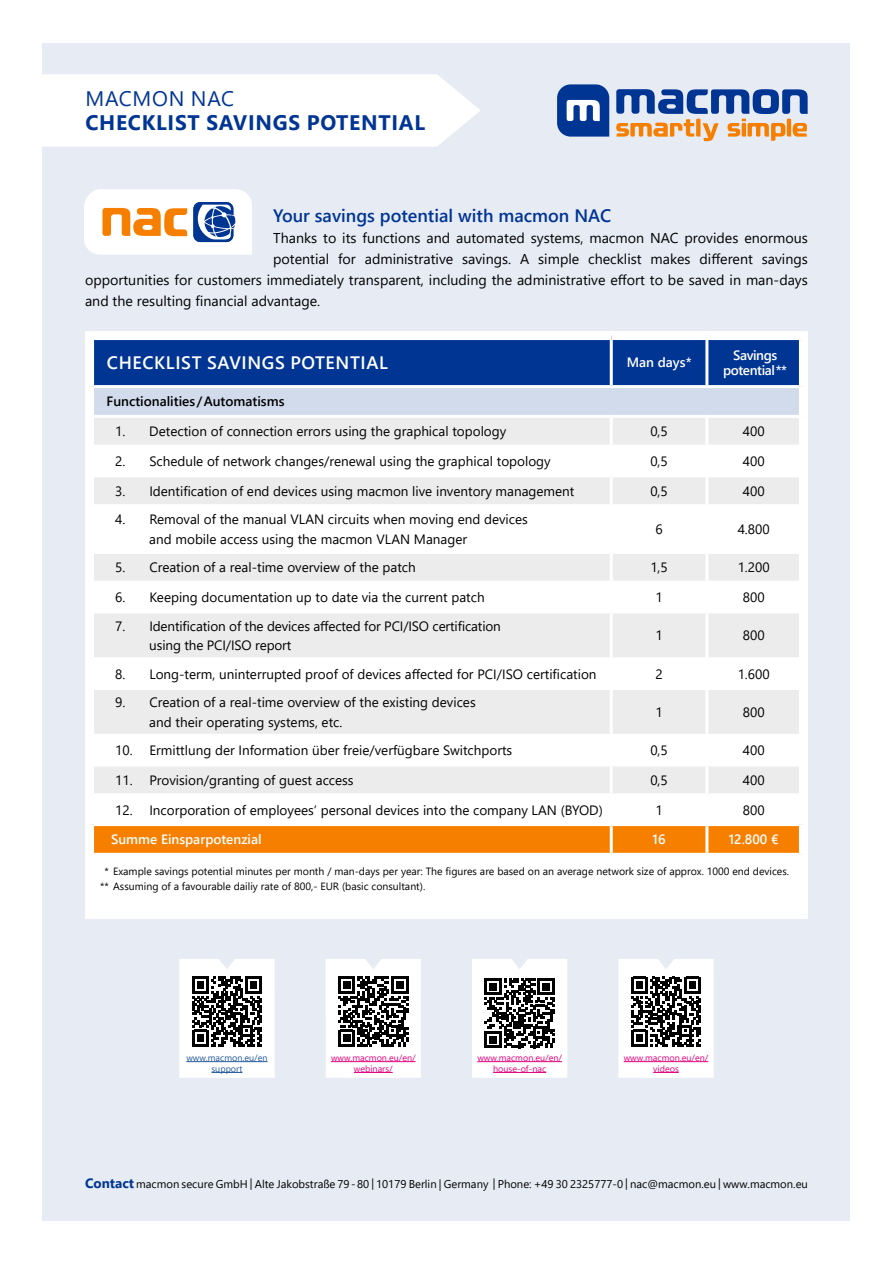
<style>
.page{position:relative;width:893px;height:1263px;background:#fff}
.page>*{position:absolute;margin:0;border:0;box-sizing:border-box;transform-origin:0 0}
.t1{font:700 21px "Segoe UI";letter-spacing:.035em;color:#003594}
.t2{font:21px "Segoe UI";letter-spacing:.035em;color:#003594}
.t3{font:600 18px "Segoe UI";color:#003594}
.t4{font:600 18px "Segoe UI";letter-spacing:.035em;color:#fff}
.t5{font:14.25px "Segoe UI";color:#000}
.t6{font:13.5px/19.5px "Segoe UI";color:#000}
.t7{font:600 13.5px "Segoe UI";color:#fff}
.t8{font:600 13.5px "Segoe UI";color:#000}
.t9{font:600 13.5px/15px "Segoe UI";letter-spacing:-.03em;color:#fff;text-align:center}
.t10{font:11.25px "Segoe UI";color:#000}
.t11{font:10.5px/15px "Segoe UI";color:#000}
.t12{font:9px/10.8px "Segoe UI";color:#e5007d;text-align:center}
.t13{font:9px/10.8px "Segoe UI";color:#245a9c;text-align:center}
.s1{font-weight:700;font-size:13.5px;color:#003594}
</style>
<div class="page">
<div style="left:43px;top:43px;width:807px;height:1177px;background:#e6ebf4"></div>
<svg style="left:616px;top:89px;width:192px;height:52px"></svg>
<svg style="left:557px;top:84px;width:52px;height:53px;background:#3a63ac"></svg>
<svg style="left:84px;top:189px;width:168px;height:66px;background:#e4d9d1"></svg>
<div style="left:85px;top:331px;width:723px;height:587px;background:#fff"></div>
<div style="left:94px;top:340px;width:705px;height:45px;background:#003594"></div>
<div style="left:90px;top:387px;width:713px;height:29px;background:#d1dbec"></div>
<svg style="left:94px;top:418px;width:705px;height:239px;fill:#ececed"></svg>
<svg style="left:94px;top:690px;width:705px;height:103px;fill:#ececed"></svg>
<svg style="left:94px;top:826px;width:705px;height:27px;background:#f78002"></svg>
<hr style="left:610px;top:340px;width:3px;height:45px;background:#fff">
<hr style="left:705px;top:340px;width:3px;height:45px;background:#fff">
<hr style="left:94px;top:385px;width:517px;height:3px;background:#fff">
<hr style="left:611px;top:385px;width:96px;height:3px;background:#fff">
<hr style="left:707px;top:385px;width:92px;height:3px;background:#fff">
<hr style="left:94px;top:415px;width:517px;height:3px;background:#fff">
<hr style="left:611px;top:415px;width:96px;height:3px;background:#fff">
<hr style="left:610px;top:418px;width:3px;height:27px;background:#fff">
<hr style="left:707px;top:415px;width:92px;height:3px;background:#fff">
<hr style="left:705px;top:418px;width:3px;height:27px;background:#fff">
<hr style="left:94px;top:445px;width:517px;height:3px;background:#fff">
<hr style="left:611px;top:445px;width:96px;height:3px;background:#fff">
<hr style="left:610px;top:448px;width:3px;height:26px;background:#fff">
<hr style="left:707px;top:445px;width:92px;height:3px;background:#fff">
<hr style="left:705px;top:448px;width:3px;height:26px;background:#fff">
<hr style="left:94px;top:474px;width:517px;height:3px;background:#fff">
<hr style="left:611px;top:474px;width:96px;height:3px;background:#fff">
<hr style="left:610px;top:477px;width:3px;height:27px;background:#fff">
<hr style="left:707px;top:474px;width:92px;height:3px;background:#fff">
<hr style="left:705px;top:477px;width:3px;height:27px;background:#fff">
<hr style="left:94px;top:504px;width:517px;height:3px;background:#fff">
<hr style="left:611px;top:504px;width:96px;height:3px;background:#fff">
<hr style="left:610px;top:507px;width:3px;height:44px;background:#fff">
<hr style="left:707px;top:504px;width:92px;height:3px;background:#fff">
<hr style="left:705px;top:507px;width:3px;height:44px;background:#fff">
<hr style="left:94px;top:551px;width:517px;height:3px;background:#fff">
<hr style="left:611px;top:551px;width:96px;height:3px;background:#fff">
<hr style="left:610px;top:554px;width:3px;height:27px;background:#fff">
<hr style="left:707px;top:551px;width:92px;height:3px;background:#fff">
<hr style="left:705px;top:554px;width:3px;height:27px;background:#fff">
<hr style="left:94px;top:581px;width:517px;height:3px;background:#fff">
<hr style="left:611px;top:581px;width:96px;height:3px;background:#fff">
<hr style="left:610px;top:584px;width:3px;height:26px;background:#fff">
<hr style="left:707px;top:581px;width:92px;height:3px;background:#fff">
<hr style="left:705px;top:584px;width:3px;height:26px;background:#fff">
<hr style="left:94px;top:610px;width:517px;height:3px;background:#fff">
<hr style="left:611px;top:610px;width:96px;height:3px;background:#fff">
<hr style="left:610px;top:613px;width:3px;height:44px;background:#fff">
<hr style="left:707px;top:610px;width:92px;height:3px;background:#fff">
<hr style="left:705px;top:613px;width:3px;height:44px;background:#fff">
<hr style="left:610px;top:690px;width:3px;height:44px;background:#fff">
<hr style="left:705px;top:690px;width:3px;height:44px;background:#fff">
<hr style="left:94px;top:734px;width:517px;height:3px;background:#fff">
<hr style="left:611px;top:734px;width:96px;height:3px;background:#fff">
<hr style="left:610px;top:737px;width:3px;height:26px;background:#fff">
<hr style="left:707px;top:734px;width:92px;height:3px;background:#fff">
<hr style="left:705px;top:737px;width:3px;height:26px;background:#fff">
<hr style="left:94px;top:763px;width:517px;height:3px;background:#fff">
<hr style="left:611px;top:763px;width:96px;height:3px;background:#fff">
<hr style="left:610px;top:766px;width:3px;height:27px;background:#fff">
<hr style="left:707px;top:763px;width:92px;height:3px;background:#fff">
<hr style="left:705px;top:766px;width:3px;height:27px;background:#fff">
<hr style="left:610px;top:826px;width:3px;height:27px;background:#fff">
<hr style="left:705px;top:826px;width:3px;height:27px;background:#fff">
<div style="left:85px;top:387px;width:9px;height:29px;background:#fff"></div>
<div style="left:799px;top:387px;width:9px;height:29px;background:#fff"></div>
<svg style="left:179px;top:959px;width:96px;height:119px;background:#b6b6b6"></svg>
<hr style="left:186px;top:1061px;width:82px;height:1px;background:#245a9c">
<hr style="left:211px;top:1072px;width:31px;height:1px;background:#245a9c">
<svg style="left:326px;top:959px;width:95px;height:119px;background:#b6b6b6"></svg>
<hr style="left:331px;top:1061px;width:85px;height:1px;background:#e5007d">
<hr style="left:354px;top:1072px;width:39px;height:1px;background:#e5007d">
<svg style="left:472px;top:959px;width:95px;height:119px;background:#b9b9b9"></svg>
<hr style="left:477px;top:1061px;width:85px;height:1px;background:#e5007d">
<hr style="left:493px;top:1072px;width:53px;height:1px;background:#e5007d">
<svg style="left:618px;top:959px;width:96px;height:119px;background:#b9b7b9"></svg>
<div style="left:42px;top:74px;width:439px;height:73px;background:#fff"></div>
<h1 class="t2" style="left:85px;top:79px;width:150px">MACMON NAC</h1>
<h1 class="t1" style="left:85px;top:103px;width:341px">CHECKLIST SAVINGS POTENTIAL</h1>
<h2 class="t3" style="left:273px;top:199px;width:340px">Your savings potential with macmon NAC</h2>
<p class="t5" style="left:273px;top:225px;width:536px">Thanks to its functions and automated systems, macmon NAC provides enormous</p>
<p class="t5" style="left:273px;top:246px;width:536px">potential for administrative savings. A simple checklist makes different savings</p>
<p class="t5" style="left:85px;top:267px;width:724px">opportunities for customers immediately transparent, including the administrative effort to be saved in man-days</p>
<p class="t5" style="left:85px;top:288px;width:237px">and the resulting financial advantage.</p>
<h2 class="t4" style="left:107px;top:346px;width:283px">CHECKLIST SAVINGS POTENTIAL</h2>
<p class="t7" style="left:627px;top:350px;width:66px">Man days*</p>
<p class="t9" style="left:723px;top:347px;width:65px">Savings potential**</p>
<p class="t8" style="left:107px;top:389px;width:179px">Functionalities /Automatisms</p>
<p class="t6" style="left:115px;top:420px;width:393px">1. Detection of connection errors using the graphical topology</p>
<p class="t6" style="left:650px;top:420px;width:19px">0,5</p>
<p class="t6" style="left:743px;top:420px;width:23px">400</p>
<p class="t6" style="left:115px;top:450px;width:437px">2. Schedule of network changes/renewal using the graphical topology</p>
<p class="t6" style="left:650px;top:450px;width:19px">0,5</p>
<p class="t6" style="left:743px;top:450px;width:23px">400</p>
<p class="t6" style="left:115px;top:480px;width:461px">3. Identification of end devices using macmon live inventory management</p>
<p class="t6" style="left:650px;top:480px;width:19px">0,5</p>
<p class="t6" style="left:743px;top:480px;width:23px">400</p>
<p class="t6" style="left:149px;top:508px;width:380px;text-indent:-34px">4. Removal of the manual VLAN circuits when moving end devices and mobile access using the macmon VLAN Manager</p>
<p class="t6" style="left:655px;top:518px;width:9px">6</p>
<p class="t6" style="left:738px;top:518px;width:34px">4.800</p>
<p class="t6" style="left:115px;top:556px;width:302px">5. Creation of a real-time overview of the patch</p>
<p class="t6" style="left:650px;top:556px;width:19px">1,5</p>
<p class="t6" style="left:738px;top:556px;width:34px">1.200</p>
<p class="t6" style="left:115px;top:586px;width:371px">6. Keeping documentation up to date via the current patch</p>
<p class="t6" style="left:655px;top:586px;width:9px">1</p>
<p class="t6" style="left:743px;top:586px;width:23px">800</p>
<p class="t6" style="left:149px;top:615px;width:353px;text-indent:-34px">7. Identification of the devices affected for PCI/ISO certification using the PCI/ISO report</p>
<p class="t6" style="left:655px;top:624px;width:9px">1</p>
<p class="t6" style="left:743px;top:624px;width:23px">800</p>
<p class="t6" style="left:115px;top:663px;width:483px">8. Long-term, uninterrupted proof of devices affected for PCI/ISO certification</p>
<p class="t6" style="left:655px;top:663px;width:9px">2</p>
<p class="t6" style="left:738px;top:663px;width:34px">1.600</p>
<p class="t6" style="left:149px;top:691px;width:328px;text-indent:-34px">9. Creation of a real-time overview of the existing devices and their operating systems, etc.</p>
<p class="t6" style="left:655px;top:701px;width:9px">1</p>
<p class="t6" style="left:743px;top:701px;width:23px">800</p>
<p class="t6" style="left:115px;top:739px;width:399px">10. Ermittlung der Information über freie/verfügbare Switchports</p>
<p class="t6" style="left:650px;top:739px;width:19px">0,5</p>
<p class="t6" style="left:743px;top:739px;width:23px">400</p>
<p class="t6" style="left:115px;top:769px;width:240px">11. Provision/granting of guest access</p>
<p class="t6" style="left:650px;top:769px;width:19px">0,5</p>
<p class="t6" style="left:743px;top:769px;width:23px">400</p>
<p class="t6" style="left:115px;top:799px;width:489px">12. Incorporation of employees‘ personal devices into the company LAN (BYOD)</p>
<p class="t6" style="left:655px;top:799px;width:9px">1</p>
<p class="t6" style="left:743px;top:799px;width:23px">800</p>
<p class="t7" style="left:111px;top:827px;width:152px">Summe Einsparpotenzial</p>
<p class="t7" style="left:653px;top:827px;width:14px">16</p>
<p class="t7" style="left:729px;top:827px;width:51px">12.800 €</p>
<p class="t11" style="left:100px;top:862px;width:690px;text-indent:4px">* Example savings potential minutes per month / man-days per year: The figures are based on an average network size of approx. 1000 end devices. ** Assuming of a favourable dailiy rate of 800,- EUR (basic consultant).</p>
<p class="t13" style="left:186px;top:1051px;width:83px">www.macmon.eu/en support</p>
<p class="t12" style="left:331px;top:1051px;width:86px">www.macmon.eu/en/ webinars/</p>
<p class="t12" style="left:477px;top:1051px;width:86px">www.macmon.eu/en/ house-of-nac</p>
<p class="t12" style="left:624px;top:1051px;width:86px">www.macmon.eu/en/ videos</p>
<p class="t10" style="left:85px;top:1173px;width:724px"><span class="s1">Contact</span> macmon secure GmbH | Alte Jakobstraße 79-80 | 10179 Berlin | Germany | Phone: +49 30 2325777-0 | nac@macmon.eu | www.macmon.eu</p>
</div>
